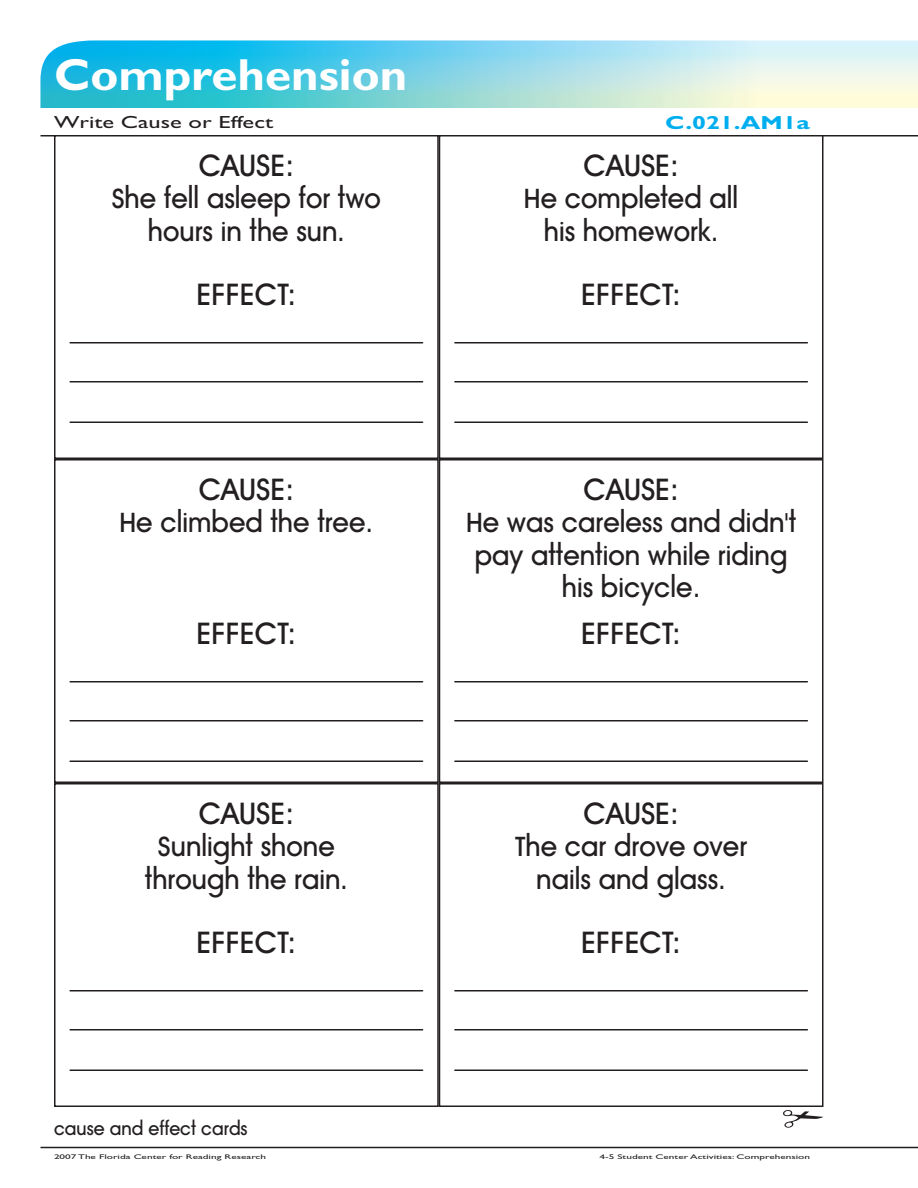
<style>
.page{position:relative;width:918px;height:1188px;background:#fff}
.page>*{position:absolute;margin:0;border:0;box-sizing:border-box;transform-origin:0 0}
.t1{font:700 45px "Gill Sans MT Modified";color:#fff;scale:1.05 1}
.t2{font:30px "Avant Garde Medium Modified";color:#231f20}
.t3{font:27px/32.4px "Avant Garde Medium Modified";color:#231f20;text-align:center}
.t4{font:700 18.9px "Gill Sans MT Modified";color:#00aeef;scale:1.33 1}
.t5{font:18px "Avant Garde Medium Modified";color:#231f20}
.t6{font:17.55px "Gill Sans MT Modified";color:#231f20;scale:1.39 1}
.t7{font:6.75px "Gill Sans MT Modified";color:#231f20;scale:1.67 1}
</style>
<div class="page">
<hr style="left:40px;top:1147px;width:878px;height:1px;background:#231f20">
<hr style="left:40px;top:135px;width:878px;height:1px;background:#231f20">
<svg style="left:40px;top:40px;width:878px;height:68px;background:#87d8e4"></svg>
<div style="left:54px;top:135px;width:385px;height:324px;border:2px solid #231f20"></div>
<svg style="left:783px;top:1110px;width:41px;height:18px"></svg>
<hr style="left:70px;top:381px;width:353px;height:1px;background:#231f20">
<hr style="left:70px;top:342px;width:353px;height:2px;background:#231f20">
<hr style="left:70px;top:422px;width:353px;height:1px;background:#231f20">
<div style="left:439px;top:135px;width:385px;height:324px;border:2px solid #231f20"></div>
<hr style="left:455px;top:381px;width:352px;height:1px;background:#231f20">
<hr style="left:455px;top:342px;width:352px;height:2px;background:#231f20">
<hr style="left:455px;top:422px;width:352px;height:1px;background:#231f20">
<div style="left:54px;top:459px;width:385px;height:324px;border:2px solid #231f20"></div>
<hr style="left:70px;top:720px;width:353px;height:2px;background:#231f20">
<hr style="left:70px;top:681px;width:353px;height:1px;background:#231f20">
<hr style="left:70px;top:760px;width:353px;height:2px;background:#231f20">
<div style="left:439px;top:459px;width:385px;height:324px;border:2px solid #231f20"></div>
<hr style="left:455px;top:720px;width:352px;height:2px;background:#231f20">
<hr style="left:455px;top:681px;width:352px;height:1px;background:#231f20">
<hr style="left:455px;top:760px;width:352px;height:2px;background:#231f20">
<div style="left:439px;top:783px;width:385px;height:324px;border:2px solid #231f20"></div>
<hr style="left:455px;top:1029px;width:352px;height:1px;background:#231f20">
<hr style="left:455px;top:990px;width:352px;height:2px;background:#231f20">
<hr style="left:455px;top:1070px;width:352px;height:1px;background:#231f20">
<div style="left:54px;top:783px;width:385px;height:324px;border:2px solid #231f20"></div>
<hr style="left:70px;top:1029px;width:353px;height:1px;background:#231f20">
<hr style="left:70px;top:990px;width:353px;height:2px;background:#231f20">
<hr style="left:70px;top:1070px;width:353px;height:1px;background:#231f20">
<h1 class="t1" style="left:54px;top:48px;width:338px">Comprehension</h1>
<p class="t6" style="left:54px;top:112px;width:159px">Write Cause or Effect</p>
<p class="t4" style="left:665px;top:111px;width:110px">C.021.AM1a</p>
<p class="t2" style="left:199px;top:147px;width:97px">CAUSE:</p>
<p class="t3" style="left:112px;top:183px;width:271px">She fell asleep for two hours in the sun.</p>
<p class="t2" style="left:197px;top:276px;width:101px">EFFECT:</p>
<p class="t2" style="left:199px;top:471px;width:97px">CAUSE:</p>
<p class="t3" style="left:120px;top:507px;width:255px">He climbed the tree.</p>
<p class="t2" style="left:197px;top:615px;width:101px">EFFECT:</p>
<p class="t2" style="left:199px;top:795px;width:97px">CAUSE:</p>
<p class="t3" style="left:145px;top:831px;width:204px">Sunlight shone through the rain.</p>
<p class="t2" style="left:197px;top:924px;width:101px">EFFECT:</p>
<p class="t5" style="left:54px;top:1118px;width:195px">cause and effect cards</p>
<p class="t2" style="left:583px;top:147px;width:97px">CAUSE:</p>
<p class="t3" style="left:524px;top:183px;width:216px">He completed all his homework.</p>
<p class="t2" style="left:581px;top:276px;width:101px">EFFECT:</p>
<p class="t2" style="left:583px;top:471px;width:97px">CAUSE:</p>
<p class="t3" style="left:466px;top:507px;width:332px">He was careless and didn't pay attention while riding his bicycle.</p>
<p class="t2" style="left:581px;top:615px;width:101px">EFFECT:</p>
<p class="t2" style="left:583px;top:795px;width:97px">CAUSE:</p>
<p class="t3" style="left:515px;top:831px;width:234px">The car drove over nails and glass.</p>
<p class="t2" style="left:581px;top:924px;width:101px">EFFECT:</p>
<p class="t7" style="left:54px;top:1153px;width:128px">2007 The Florida Center for Reading Research</p>
<p class="t7" style="left:599px;top:1153px;width:128px">4-5 Student Center Activities: Comprehension</p>
</div>
